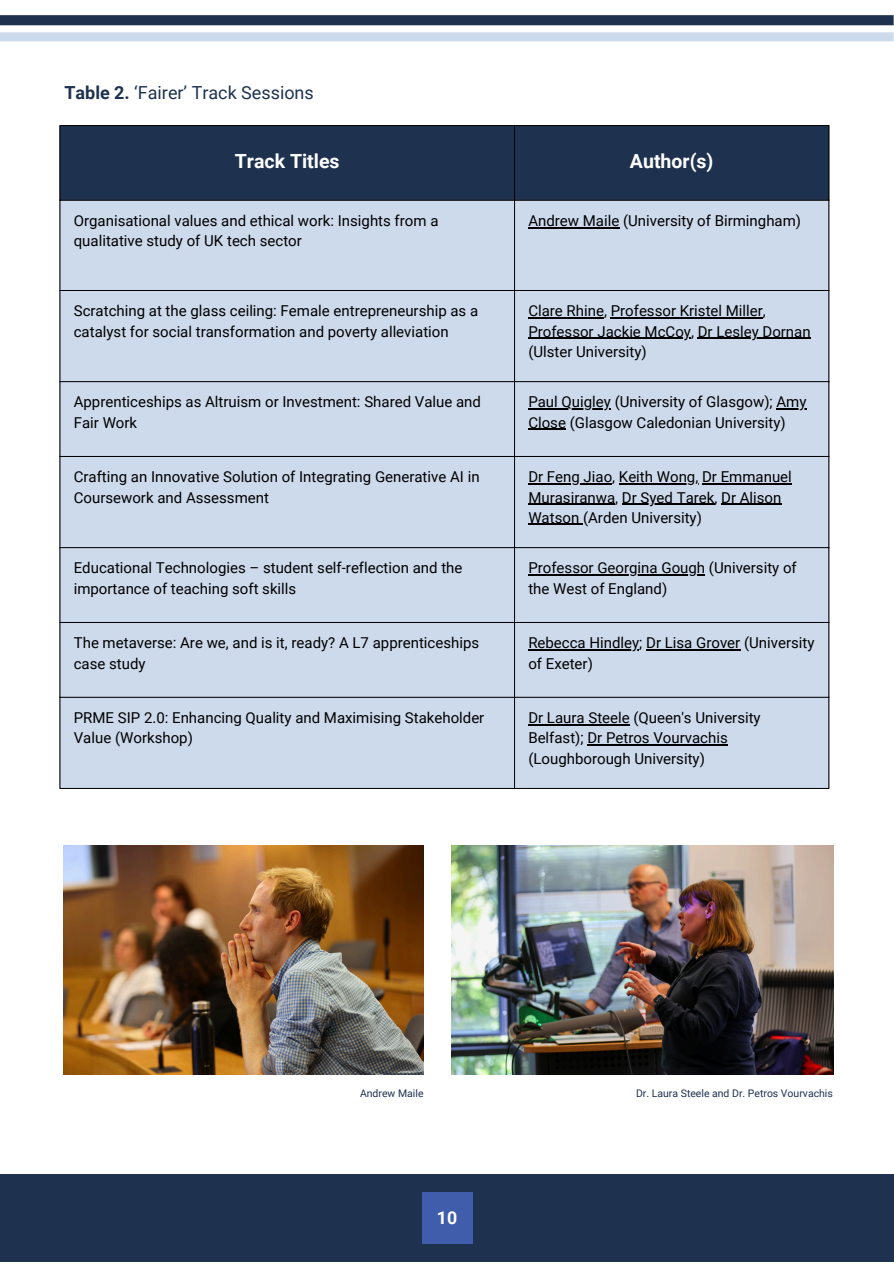
<style>
.page{position:relative;width:894px;height:1264px;background:#fff}
.page>*{position:absolute;margin:0;border:0;box-sizing:border-box;transform-origin:0 0}
.t1{font:700 19.5px "Roboto";color:#fff}
.t2{font:18px "Roboto";color:#1e3250}
.t3{font:700 17.7px "Roboto";color:#fff}
.t4{font:15px/20.2px "Roboto";color:#000}
.t5{font:10.5px "Roboto";color:#1e3250}
.s1{font-weight:700}
</style>
<div class="page">
<div style="left:0;top:1174px;width:893px;height:87px;background:#1e3250"></div>
<div style="left:421px;top:1192px;width:51px;height:51px;background:#405dab"></div>
<div style="left:0;top:15px;width:893px;height:10px;background:#1e3250"></div>
<div style="left:0;top:32px;width:893px;height:9px;background:#cddaec"></div>
<img style="left:451px;top:845px;width:382px;height:229px">
<img style="left:64px;top:845px;width:360px;height:229px">
<div style="left:61px;top:126px;width:767px;height:74px;background:#1e3250"></div>
<div style="left:61px;top:201px;width:767px;height:587px;background:#cddaec"></div>
<hr style="left:528px;top:227px;width:91px;height:1px;background:#000">
<hr style="left:528px;top:317px;width:76px;height:1px;background:#000">
<hr style="left:610px;top:317px;width:152px;height:1px;background:#000">
<hr style="left:528px;top:338px;width:162px;height:1px;background:#000">
<hr style="left:697px;top:338px;width:113px;height:1px;background:#000">
<hr style="left:528px;top:408px;width:82px;height:2px;background:#000">
<hr style="left:776px;top:408px;width:30px;height:2px;background:#000">
<hr style="left:528px;top:429px;width:38px;height:1px;background:#000">
<hr style="left:528px;top:483px;width:84px;height:1px;background:#000">
<hr style="left:618px;top:483px;width:80px;height:1px;background:#000">
<hr style="left:702px;top:483px;width:89px;height:1px;background:#000">
<hr style="left:528px;top:503px;width:87px;height:2px;background:#000">
<hr style="left:621px;top:503px;width:93px;height:2px;background:#000">
<hr style="left:721px;top:503px;width:60px;height:2px;background:#000">
<hr style="left:528px;top:524px;width:55px;height:1px;background:#000">
<hr style="left:528px;top:574px;width:177px;height:1px;background:#000">
<hr style="left:528px;top:649px;width:111px;height:1px;background:#000">
<hr style="left:646px;top:649px;width:94px;height:1px;background:#000">
<hr style="left:528px;top:724px;width:101px;height:1px;background:#000">
<hr style="left:587px;top:744px;width:140px;height:1px;background:#000">
<hr style="left:60px;top:126px;width:1px;height:662px;background:#000">
<hr style="left:514px;top:126px;width:1px;height:662px;background:#000">
<hr style="left:828px;top:126px;width:1px;height:662px;background:#000">
<hr style="left:60px;top:125px;width:769px;height:1px;background:#000">
<hr style="left:60px;top:200px;width:769px;height:1px;background:#000">
<hr style="left:60px;top:290px;width:769px;height:1px;background:#000">
<hr style="left:60px;top:381px;width:769px;height:1px;background:#000">
<hr style="left:60px;top:456px;width:769px;height:1px;background:#000">
<hr style="left:60px;top:547px;width:769px;height:1px;background:#000">
<hr style="left:60px;top:622px;width:769px;height:1px;background:#000">
<hr style="left:60px;top:697px;width:769px;height:1px;background:#000">
<hr style="left:60px;top:788px;width:769px;height:1px;background:#000">
<p class="t2" style="left:64px;top:82px;width:251px"><span class="s1">Table 2.</span> ‘Fairer’ Track Sessions</p>
<p class="t1" style="left:235px;top:150px;width:106px">Track Titles</p>
<p class="t1" style="left:629px;top:150px;width:85px">Author(s)</p>
<p class="t4" style="left:74px;top:211px;width:366px">Organisational values and ethical work: Insights from a qualitative study of UK tech sector</p>
<p class="t4" style="left:528px;top:211px;width:274px">Andrew Maile (University of Birmingham)</p>
<p class="t4" style="left:74px;top:301px;width:406px">Scratching at the glass ceiling: Female entrepreneurship as a catalyst for social transformation and poverty alleviation</p>
<p class="t4" style="left:528px;top:301px;width:239px">Clare Rhine, Professor Kristel Miller,</p>
<p class="t4" style="left:528px;top:321px;width:284px">Professor Jackie McCoy, Dr Lesley Dornan</p>
<p class="t4" style="left:528px;top:341px;width:120px">(Ulster University)</p>
<p class="t4" style="left:74px;top:392px;width:408px">Apprenticeships as Altruism or Investment: Shared Value and<br>Fair Work</p>
<p class="t4" style="left:528px;top:392px;width:279px">Paul Quigley (University of Glasgow); Amy</p>
<p class="t4" style="left:528px;top:412px;width:259px">Close (Glasgow Caledonian University)</p>
<p class="t4" style="left:74px;top:467px;width:407px">Crafting an Innovative Solution of Integrating Generative AI in<br>Coursework and Assessment</p>
<p class="t4" style="left:528px;top:467px;width:265px">Dr Feng Jiao, Keith Wong, Dr Emmanuel</p>
<p class="t4" style="left:528px;top:487px;width:254px">Murasiranwa, Dr Syed Tarek, Dr Alison</p>
<p class="t4" style="left:528px;top:507px;width:175px">Watson (Arden University)</p>
<p class="t4" style="left:74px;top:558px;width:390px">Educational Technologies – student self-reflection and the importance of teaching soft skills</p>
<p class="t4" style="left:528px;top:558px;width:270px">Professor Georgina Gough (University of the West of England)</p>
<p class="t4" style="left:74px;top:633px;width:407px">The metaverse: Are we, and is it, ready? A L7 apprenticeships case study</p>
<p class="t4" style="left:528px;top:633px;width:287px">Rebecca Hindley; Dr Lisa Grover (University of Exeter)</p>
<p class="t4" style="left:74px;top:707px;width:412px">PRME SIP 2.0: Enhancing Quality and Maximising Stakeholder<br>Value (Workshop)</p>
<p class="t4" style="left:528px;top:707px;width:234px">Dr Laura Steele (Queen's University<br>Belfast); Dr Petros Vourvachis (Loughborough University)</p>
<p class="t5" style="left:360px;top:1087px;width:65px">Andrew Maile</p>
<p class="t5" style="left:636px;top:1087px;width:198px">Dr. Laura Steele and Dr. Petros Vourvachis</p>
<h1 class="t3" style="left:437px;top:1207px;width:22px">10</h1>
</div>
